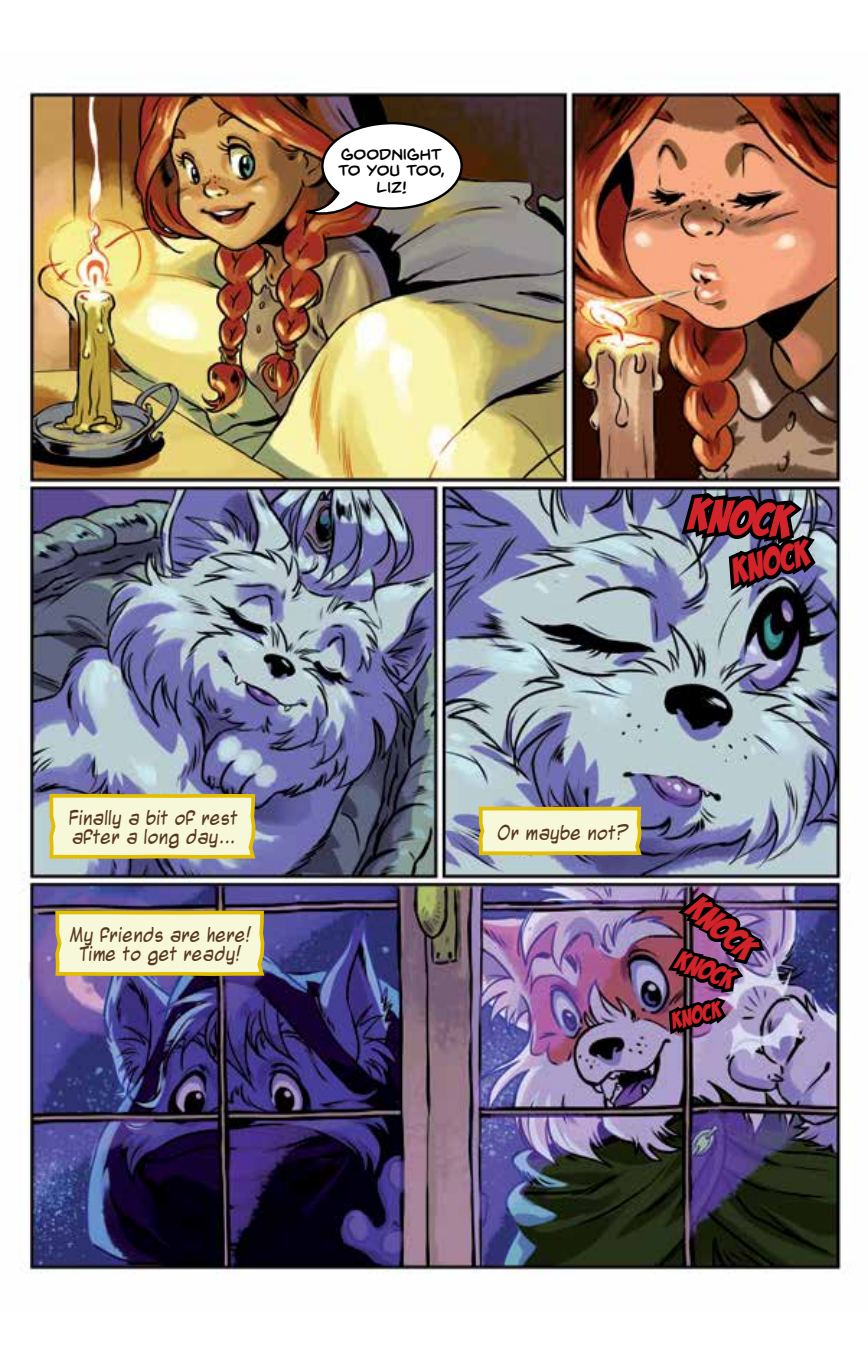
<style>
.page{position:relative;width:868px;height:1361px;background:#fff}
.page>*{position:absolute;margin:0;border:0;box-sizing:border-box;transform-origin:0 0}
.t1{font:46.8px "Bada Boom BB";color:#d2232a}
.t2{font:36px "Bada Boom BB";color:#d2232a}
.t3{font:35.2px "Bada Boom BB";color:#d2232a}
.t4{font:27.6px "Bada Boom BB";color:#d2232a}
.t5{font:23px "Bada Boom BB";color:#d2232a}
.t6{font:18.6px/18.6px "Mighty Zeo 20";color:#583821}
.t7{font:16.6px/16.6px "Back Issues BB";color:#000;text-align:center}
</style>
<div class="page">
<img style="left:20px;top:90px;width:830px;height:1184px">
<img style="left:304px;top:121px;width:160px;height:98px">
<svg style="left:47px;top:792px;width:210px;height:69px;background:#eae6b7"></svg>
<svg style="left:476px;top:805px;width:167px;height:53px;background:#e4dfad"></svg>
<svg style="left:53px;top:909px;width:213px;height:69px;background:#e9e3b5"></svg>
<img style="left:677px;top:356px;width:143px;height:242px">
<img style="left:664px;top:882px;width:104px;height:163px">
<p class="t7" style="left:338px;top:145px;width:108px">goodnight to you too, liz!</p>
<p class="t6" style="left:69px;top:810px;width:171px">Finally a bit of rest after a long day...</p>
<p class="t6" style="left:70px;top:926px;width:182px;text-align:center">My friends are here!<br>Time to get ready!</p>
<h1 class="t1" style="left:692px;top:489px;width:104px;rotate:5deg">KNOCK</h1>
<h2 class="t2" style="left:728px;top:553px;width:81px;rotate:-14deg">KNOCK</h2>
<p class="t6" style="left:497px;top:825px;width:133px">Or maybe not?</p>
<h3 class="t3" style="left:705px;top:889px;width:79px;rotate:41deg">KNOCK</h3>
<h3 class="t4" style="left:683px;top:945px;width:62px;rotate:22deg">KNOCK</h3>
<p class="t5" style="left:669px;top:1009px;width:52px;rotate:-14deg">KNOCK</p>
</div>
